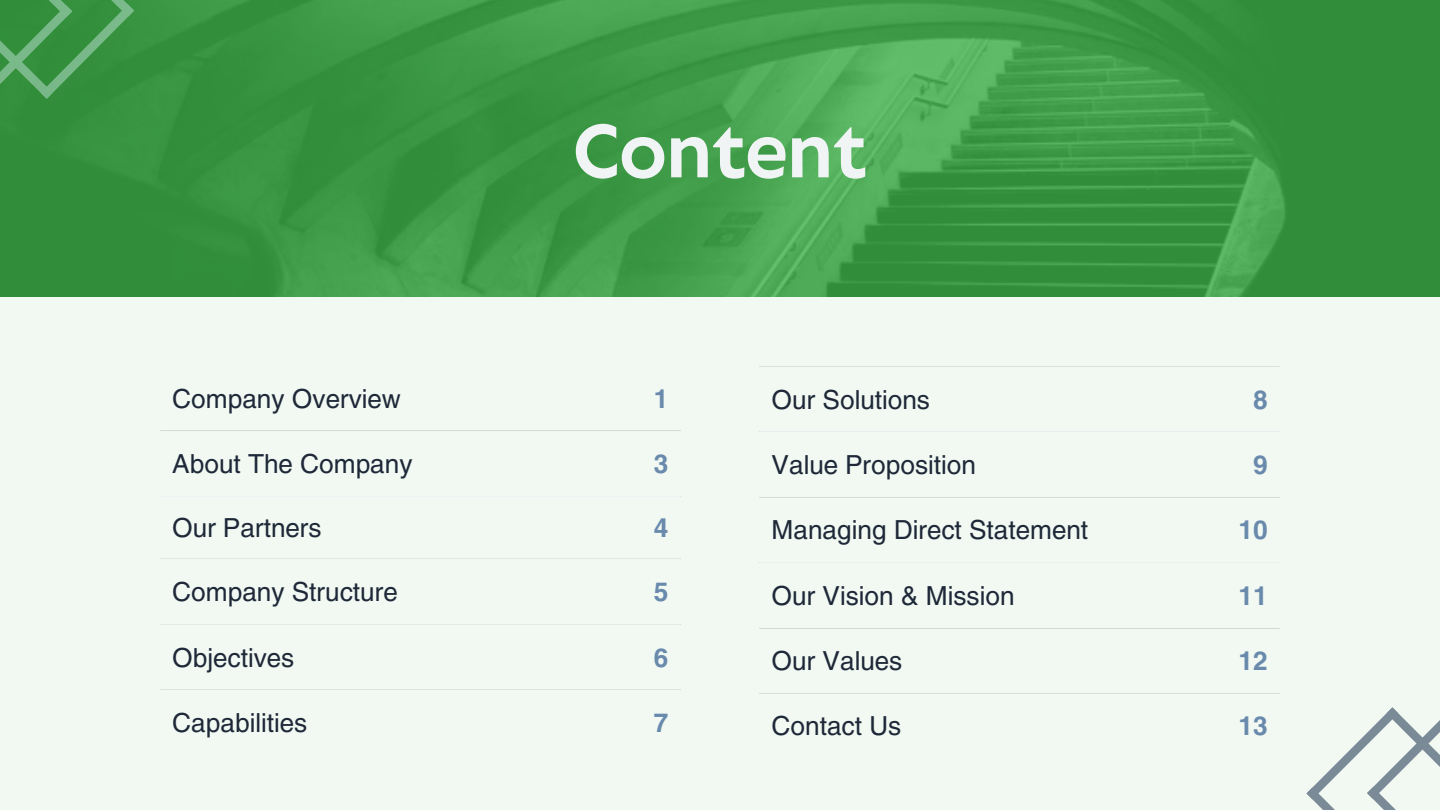
<style>
.page{position:relative;width:1440px;height:810px;background:#fff}
.page>*{position:absolute;margin:0;border:0;box-sizing:border-box;transform-origin:0 0}
.t1{font:700 70px "Klein Text";color:#f1f4f4}
.t2{font:26px "Helios";color:#1e2838}
.t3{font:700 26px "Helios";color:#698aac}
</style>
<div class="page">
<img style="left:1px;top:0;width:1439px;height:297px">
<div style="left:0;top:297px;width:1440px;height:513px;background:#f1f9f2"></div>
<hr style="left:160px;top:431px;width:520px;height:1px;background:#f1f4f4">
<hr style="left:160px;top:496px;width:520px;height:1px;background:#f1f4f4">
<hr style="left:160px;top:558px;width:520px;height:1px;background:#f1f4f4">
<hr style="left:160px;top:624px;width:520px;height:1px;background:#f1f4f4">
<hr style="left:160px;top:689px;width:520px;height:1px;background:#f1f4f4">
<hr style="left:760px;top:366px;width:520px;height:1px;background:#f1f4f4">
<hr style="left:760px;top:431px;width:520px;height:1px;background:#f1f4f4">
<hr style="left:760px;top:497px;width:520px;height:1px;background:#f1f4f4">
<hr style="left:760px;top:562px;width:520px;height:1px;background:#f1f4f4">
<hr style="left:760px;top:628px;width:520px;height:1px;background:#f1f4f4">
<hr style="left:760px;top:693px;width:520px;height:1px;background:#f1f4f4">
<svg style="left:0;top:0;width:134px;height:124px;background:#3d9547"></svg>
<svg style="left:1307px;top:707px;width:133px;height:103px"></svg>
<h1 class="t1" style="left:573px;top:99px;width:295px">Content</h1>
<p class="t2" style="left:172px;top:382px;width:230px">Company Overview</p>
<p class="t3" style="left:654px;top:382px;width:16px">1</p>
<p class="t2" style="left:772px;top:383px;width:160px">Our Solutions</p>
<p class="t3" style="left:1253px;top:383px;width:16px">8</p>
<p class="t2" style="left:172px;top:448px;width:242px">About The Company</p>
<p class="t3" style="left:654px;top:447px;width:16px">3</p>
<p class="t2" style="left:172px;top:512px;width:151px">Our Partners</p>
<p class="t3" style="left:654px;top:512px;width:16px">4</p>
<p class="t2" style="left:772px;top:448px;width:206px">Value Proposition</p>
<p class="t3" style="left:1253px;top:448px;width:16px">9</p>
<p class="t2" style="left:772px;top:514px;width:318px">Managing Direct Statement</p>
<p class="t3" style="left:1238px;top:514px;width:31px">10</p>
<p class="t2" style="left:172px;top:575px;width:227px">Company Structure</p>
<p class="t3" style="left:654px;top:575px;width:16px">5</p>
<p class="t2" style="left:772px;top:579px;width:244px">Our Vision &amp; Mission</p>
<p class="t3" style="left:1238px;top:579px;width:31px">11</p>
<p class="t2" style="left:172px;top:641px;width:124px">Objectives</p>
<p class="t3" style="left:654px;top:641px;width:16px">6</p>
<p class="t2" style="left:772px;top:645px;width:132px">Our Values</p>
<p class="t3" style="left:1238px;top:644px;width:31px">12</p>
<p class="t2" style="left:172px;top:706px;width:136px">Capabilities</p>
<p class="t3" style="left:654px;top:706px;width:16px">7</p>
<p class="t2" style="left:772px;top:710px;width:131px">Contact Us</p>
<p class="t3" style="left:1238px;top:710px;width:31px">13</p>
</div>
